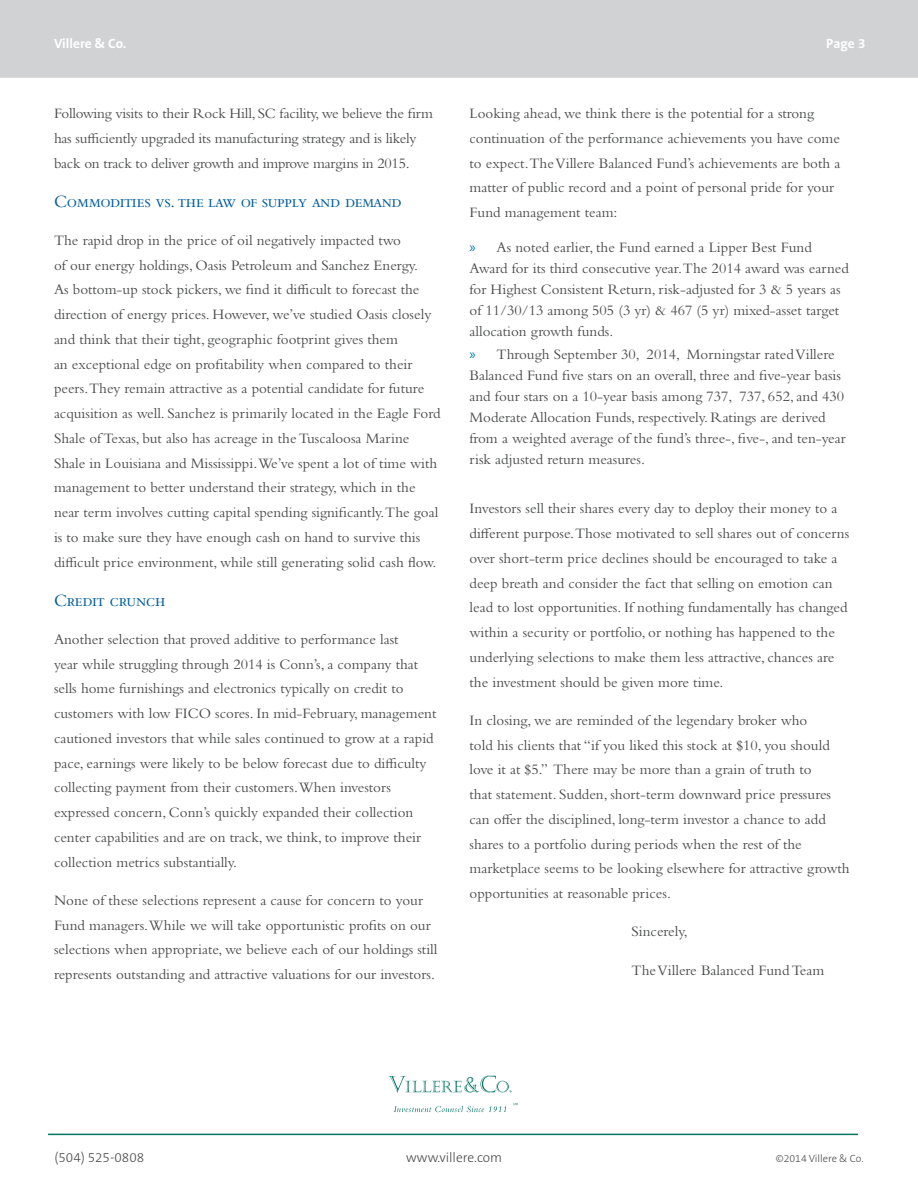
<style>
.page{position:relative;width:918px;height:1188px;background:#fff}
.page>*{position:absolute;margin:0;border:0;box-sizing:border-box;transform-origin:0 0}
.text_villere{font:18px "Bembo Std";letter-spacing:-.03em;color:#005d9c}
.text_villere-2{font:15px/24.8px "Bembo Std";color:#4b4c4d}
.bullets{font:15px/21px "Bembo Std";color:#4b4c4d}
.t1{font:300 13.5px "The Sans B3";color:#4b4c4d}
.t2{font:700 13.5px "The Sans B7";color:#fff}
.t3{font:300 10.5px "The Sans B3";color:#4b4c4d}
.s1{font-family:"Myriad Pro";color:#0078ae}
</style>
<div class="page">
<hr style="left:48px;top:1134px;width:810px;height:1px;background:#007563">
<div style="left:1px;top:1px;width:916px;height:76px;background:#d1d2d4"></div>
<div style="left:0;top:0;width:918px;height:78px;border:2px solid #d1d2d4"></div>
<svg style="left:388px;top:1076px;width:123px;height:17px"></svg>
<svg style="left:394px;top:1106px;width:112px;height:6px"></svg>
<p class="t2" style="left:54px;top:36px;width:74px">Villere &amp; Co.</p>
<p class="t2" style="left:826px;top:36px;width:41px">Page 3</p>
<p class="text_villere-2" style="left:54px;top:101px;width:379px">Following visits to their Rock Hill, SC facility, we believe the firm has sufficiently upgraded its manufacturing strategy and is likely back on track to deliver growth and improve margins in 2015.</p>
<p class="text_villere" style="left:54px;top:190px;width:349px">Commodities vs. the law of supply and demand</p>
<p class="text_villere-2" style="left:54px;top:227px;width:388px">The rapid drop in the price of oil negatively impacted two<br>of our energy holdings, Oasis Petroleum and Sanchez Energy.<br>As bottom-up stock pickers, we find it difficult to forecast the direction of energy prices. However, we’ve studied Oasis closely and think that their tight, geographic footprint gives them<br>an exceptional edge on profitability when compared to their peers.They remain attractive as a potential candidate for future acquisition as well. Sanchez is primarily located in the Eagle Ford Shale of Texas, but also has acreage in the Tuscaloosa Marine Shale in Louisiana and Mississippi.We’ve spent a lot of time with management to better understand their strategy, which in the near term involves cutting capital spending significantly.The goal is to make sure they have enough cash on hand to survive this difficult price environment, while still generating solid cash flow.</p>
<p class="text_villere" style="left:54px;top:589px;width:113px">Credit crunch</p>
<p class="text_villere-2" style="left:54px;top:626px;width:384px">Another selection that proved additive to performance last<br>year while struggling through 2014 is Conn’s, a company that sells home furnishings and electronics typically on credit to customers with low FICO scores. In mid-February, management cautioned investors that while sales continued to grow at a rapid pace, earnings were likely to be below forecast due to difficulty collecting payment from their customers.When investors expressed concern, Conn’s quickly expanded their collection center capabilities and are on track, we think, to improve their collection metrics substantially.</p>
<p class="text_villere-2" style="left:54px;top:887px;width:385px">None of these selections represent a cause for concern to your Fund managers.While we will take opportunistic profits on our selections when appropriate, we believe each of our holdings still represents outstanding and attractive valuations for our investors.</p>
<p class="text_villere-2" style="left:470px;top:101px;width:372px">Looking ahead, we think there is the potential for a strong continuation of the performance achievements you have come to expect.The Villere Balanced Fund’s achievements are both a matter of public record and a point of personal pride for your Fund management team:</p>
<p class="bullets" style="left:470px;top:236px;width:381px"><span class="s1">»</span> As noted earlier, the Fund earned a Lipper Best Fund Award for its third consecutive year.The 2014 award was earned for Highest Consistent Return, risk-adjusted for 3 &amp; 5 years as of 11/30/13 among 505 (3 yr) &amp; 467 (5 yr) mixed-asset target allocation growth funds.</p>
<p class="bullets" style="left:470px;top:344px;width:378px"><span class="s1">»</span> Through September 30, 2014, Morningstar rated Villere Balanced Fund five stars on an overall, three and five-year basis and four stars on a 10-year basis among 737, 737, 652, and 430<br>Moderate Allocation Funds, respectively. Ratings are derived from a weighted average of the fund’s three-, five-, and ten-year risk adjusted return measures.</p>
<p class="text_villere-2" style="left:470px;top:496px;width:381px">Investors sell their shares every day to deploy their money to a different purpose.Those motivated to sell shares out of concerns over short-term price declines should be encouraged to take a deep breath and consider the fact that selling on emotion can lead to lost opportunities. If nothing fundamentally has changed within a security or portfolio, or nothing has happened to the underlying selections to make them less attractive, chances are the investment should be given more time.</p>
<p class="text_villere-2" style="left:470px;top:707px;width:382px">In closing, we are reminded of the legendary broker who<br>told his clients that “if you liked this stock at $10, you should love it at $5.” There may be more than a grain of truth to<br>that statement. Sudden, short-term downward price pressures can offer the disciplined, long-term investor a chance to add shares to a portfolio during periods when the rest of the marketplace seems to be looking elsewhere for attractive growth opportunities at reasonable prices.</p>
<p class="text_villere-2" style="left:632px;top:919px;width:58px">Sincerely,</p>
<p class="text_villere-2" style="left:632px;top:957px;width:192px">The Villere Balanced Fund Team</p>
<p class="t1" style="left:54px;top:1150px;width:91px">(504) 525-0808</p>
<p class="t1" style="left:406px;top:1150px;width:98px">www.villere.com</p>
<p class="t3" style="left:776px;top:1152px;width:89px">©2014 Villere &amp; Co.</p>
</div>
